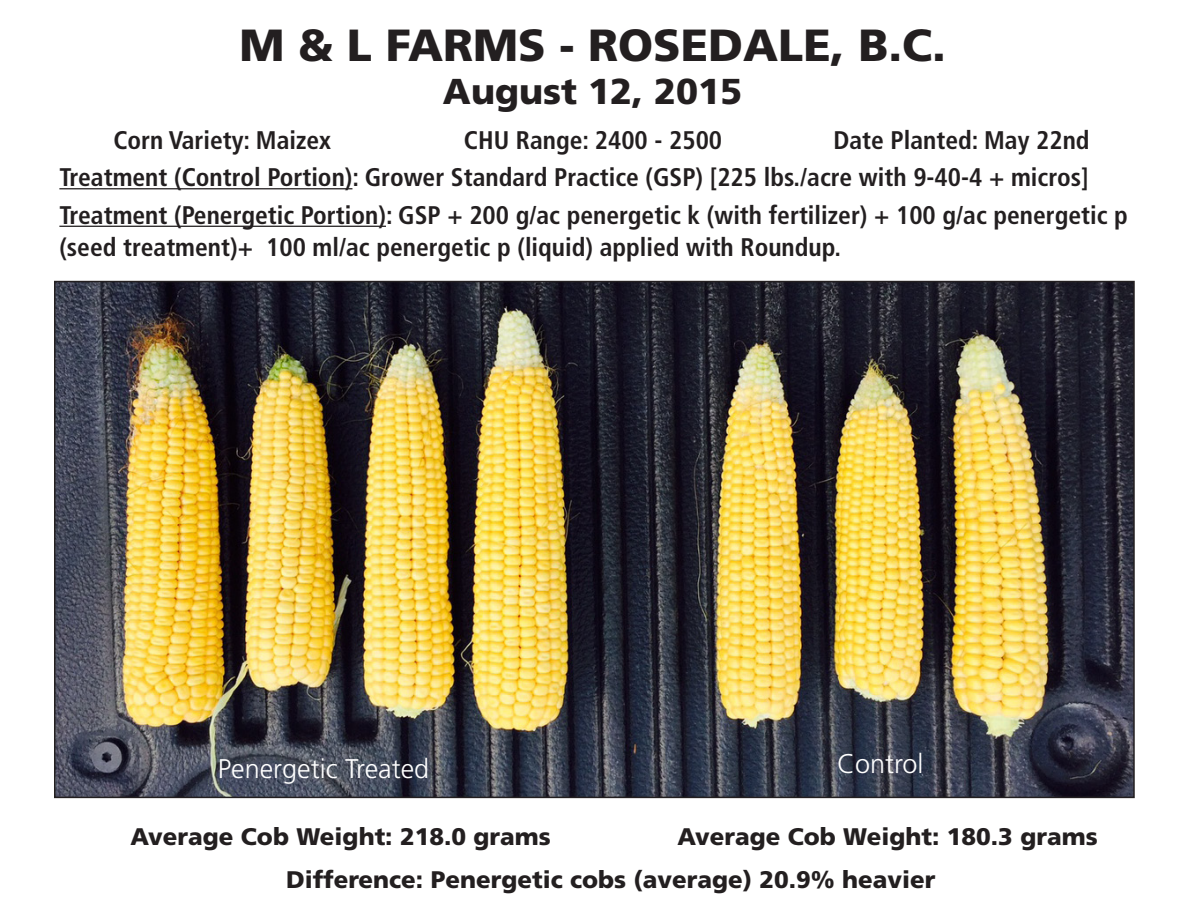
<style>
.page{position:relative;width:1188px;height:918px;background:#fff}
.page>*{position:absolute;margin:0;border:0;box-sizing:border-box;transform-origin:0 0}
.t1{font:900 45px "Frutiger";color:#231f20}
.t2{font:900 36px "Frutiger";color:#231f20}
.t3{font:300 27px "Frutiger LT Std";color:#fff}
.t4{font:700 condensed 25.5px/32.4px "Frutiger";color:#231f20}
.t5{font:900 24px "Frutiger";color:#231f20}
</style>
<div class="page">
<img style="left:57px;top:284px;width:1075px;height:511px">
<hr style="left:59px;top:188px;width:293px;height:1px;background:#231f20">
<hr style="left:59px;top:226px;width:327px;height:1px;background:#231f20">
<p class="t1" style="left:239px;top:18px;width:708px">M &amp; L FARMS - ROSEDALE, B.C.</p>
<p class="t2" style="left:443px;top:69px;width:301px">August 12, 2015</p>
<p class="t4" style="left:113px;top:124px;width:219px">Corn Variety: Maizex</p>
<p class="t4" style="left:464px;top:124px;width:260px">CHU Range: 2400 - 2500</p>
<p class="t4" style="left:833px;top:124px;width:258px">Date Planted: May 22nd</p>
<p class="t4" style="left:59px;top:161px;width:1031px">Treatment (Control Portion): Grower Standard Practice (GSP) [225 lbs./acre with 9-40-4 + micros]</p>
<p class="t4" style="left:59px;top:199px;width:1070px">Treatment (Penergetic Portion): GSP + 200 g/ac penergetic k (with fertilizer) + 100 g/ac penergetic p (seed treatment)+ 100 ml/ac penergetic p (liquid) applied with Roundup.</p>
<p class="t3" style="left:218px;top:753px;width:213px">Penergetic Treated</p>
<p class="t3" style="left:837px;top:748px;width:88px">Control</p>
<p class="t5" style="left:130px;top:822px;width:422px">Average Cob Weight: 218.0 grams</p>
<p class="t5" style="left:677px;top:822px;width:422px">Average Cob Weight: 180.3 grams</p>
<p class="t5" style="left:286px;top:866px;width:651px">Difference: Penergetic cobs (average) 20.9% heavier</p>
</div>
